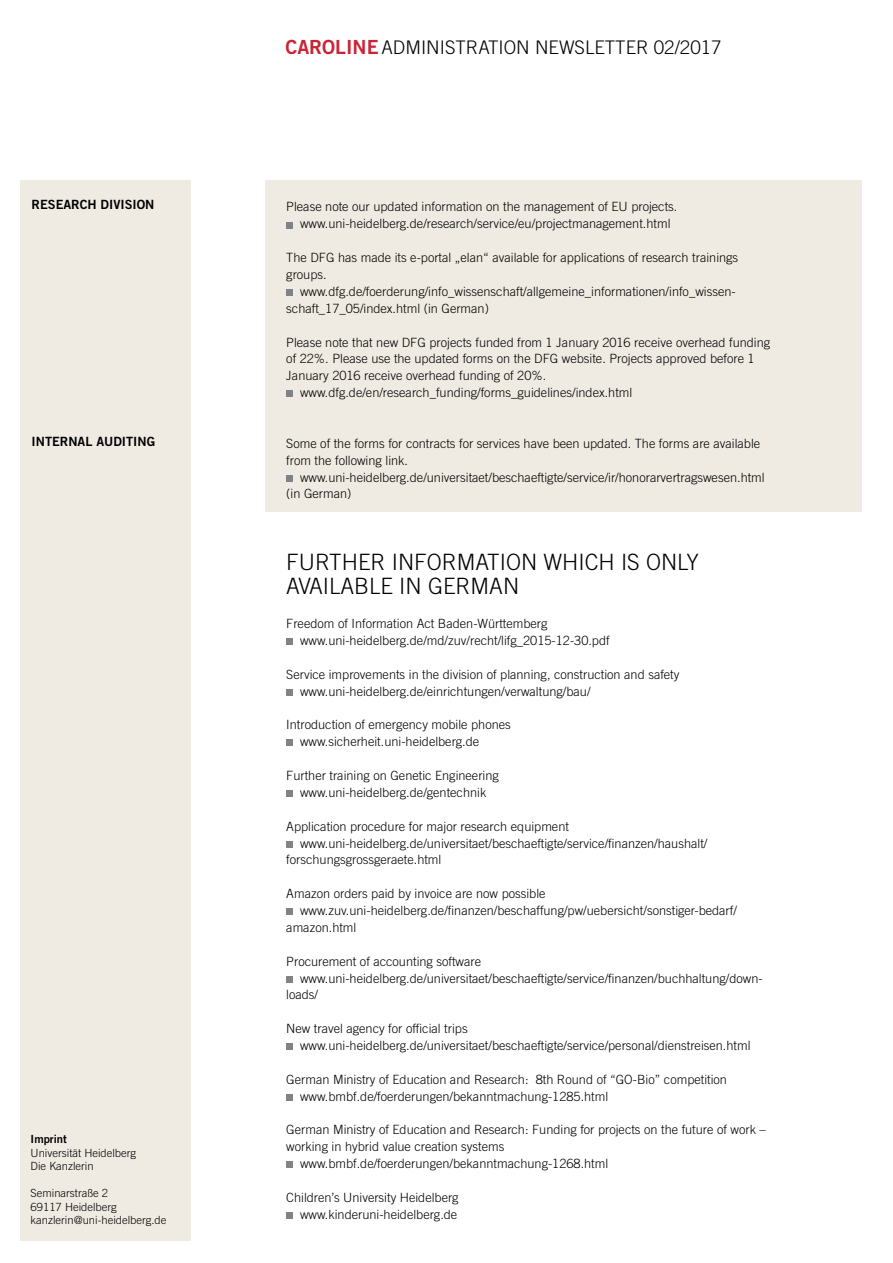
<style>
.page{position:relative;width:893px;height:1263px;background:#fff}
.page>*{position:absolute;margin:0;border:0;box-sizing:border-box;transform-origin:0 0}
.Caro_Headlines{font:300 22.5px/24px "Trade Gothic LT Std";color:#000}
._01_Firmierung{font:300 18.75px "Trade Gothic LT Std";color:#000}
.Caro_Fließtext{font:300 12.75px/16.8px "Trade Gothic LT Std";color:#000}
.Navi_EInrichtung{font:12.75px "Trade Gothic LT Std Bd 2";color:#000}
.t1{font:300 11.25px "Trade Gothic LT Std";color:#000}
.t2{font:11.25px "Trade Gothic LT Std Bd 2";color:#000}
.s1{font-family:"Trade Gothic LT Std Bd 2";font-weight:400;font-size:19.5px;color:#c92435}
</style>
<div class="page">
<div style="left:265px;top:180px;width:596px;height:332px;background:#efebe3"></div>
<div style="left:20px;top:180px;width:171px;height:1060px;background:#efebe3"></div>
<div style="left:286px;top:222px;width:7px;height:6px;background:#808285"></div>
<div style="left:286px;top:289px;width:7px;height:7px;background:#808285"></div>
<div style="left:286px;top:390px;width:7px;height:7px;background:#808285"></div>
<div style="left:286px;top:475px;width:7px;height:6px;background:#808285"></div>
<div style="left:286px;top:638px;width:7px;height:7px;background:#808285"></div>
<div style="left:286px;top:689px;width:7px;height:7px;background:#808285"></div>
<div style="left:286px;top:740px;width:7px;height:6px;background:#808285"></div>
<div style="left:286px;top:790px;width:7px;height:7px;background:#808285"></div>
<div style="left:286px;top:841px;width:7px;height:6px;background:#808285"></div>
<div style="left:286px;top:908px;width:7px;height:7px;background:#808285"></div>
<div style="left:286px;top:976px;width:7px;height:6px;background:#808285"></div>
<div style="left:286px;top:1043px;width:7px;height:7px;background:#808285"></div>
<div style="left:286px;top:1094px;width:7px;height:7px;background:#808285"></div>
<div style="left:286px;top:1161px;width:7px;height:7px;background:#808285"></div>
<div style="left:286px;top:1212px;width:7px;height:7px;background:#808285"></div>
<p class="Navi_EInrichtung" style="left:32px;top:196px;width:124px">RESEARCH DIVISION</p>
<p class="Navi_EInrichtung" style="left:32px;top:433px;width:125px">INTERNAL AUDITING</p>
<p class="t2" style="left:31px;top:1132px;width:38px">Imprint</p>
<p class="t1" style="left:31px;top:1146px;width:107px">Universität Heidelberg</p>
<p class="t1" style="left:31px;top:1159px;width:65px">Die Kanzlerin</p>
<p class="t1" style="left:31px;top:1186px;width:79px">Seminarstraße 2</p>
<p class="t1" style="left:31px;top:1200px;width:88px">69117 Heidelberg</p>
<p class="t1" style="left:31px;top:1213px;width:137px">kanzlerin@uni-heidelberg.de</p>
<p class="_01_Firmierung" style="left:285px;top:36px;width:438px"><span class="s1">CAROLINE</span> ADMINISTRATION NEWSLETTER 02/2017</p>
<p class="Caro_Fließtext" style="left:286px;top:198px;width:393px">Please note our updated information on the management of EU projects.</p>
<p class="Caro_Fließtext" style="left:300px;top:215px;width:372px">www.uni-heidelberg.de/research/service/eu/projectmanagement.html</p>
<p class="Caro_Fließtext" style="left:286px;top:249px;width:453px">The DFG has made its e-portal „elan“ available for applications of research trainings groups.</p>
<p class="Caro_Fließtext" style="left:286px;top:283px;width:451px;text-indent:14px">www.dfg.de/foerderung/info_wissenschaft/allgemeine_informationen/info_wissen&shy;schaft_17_05/index.html (in German)</p>
<p class="Caro_Fließtext" style="left:286px;top:333px;width:485px">Please note that new DFG projects funded from 1 January 2016 receive overhead funding of 22%. Please use the updated forms on the DFG website. Projects approved before 1<br>January 2016 receive overhead funding of 20%.</p>
<p class="Caro_Fließtext" style="left:300px;top:384px;width:334px">www.dfg.de/en/research_funding/forms_guidelines/index.html</p>
<p class="Caro_Fließtext" style="left:286px;top:435px;width:475px">Some of the forms for contracts for services have been updated. The forms are available from the following link.</p>
<p class="Caro_Fließtext" style="left:286px;top:468px;width:480px;text-indent:14px">www.uni-heidelberg.de/universitaet/beschaeftigte/service/ir/honorarvertragswesen.html (in German)</p>
<p class="Caro_Headlines" style="left:286px;top:550px;width:414px">FURTHER INFORMATION WHICH IS ONLY<br>AVAILABLE IN GERMAN</p>
<p class="Caro_Fließtext" style="left:286px;top:615px;width:263px">Freedom of Information Act Baden-Württemberg</p>
<p class="Caro_Fließtext" style="left:300px;top:632px;width:311px">www.uni-heidelberg.de/md/zuv/recht/lifg_2015-12-30.pdf</p>
<p class="Caro_Fließtext" style="left:286px;top:666px;width:395px">Service improvements in the division of planning, construction and safety</p>
<p class="Caro_Fließtext" style="left:300px;top:682px;width:292px">www.uni-heidelberg.de/einrichtungen/verwaltung/bau/</p>
<p class="Caro_Fließtext" style="left:286px;top:716px;width:226px">Introduction of emergency mobile phones</p>
<p class="Caro_Fließtext" style="left:300px;top:733px;width:181px">www.sicherheit.uni-heidelberg.de</p>
<p class="Caro_Fließtext" style="left:286px;top:767px;width:214px">Further training on Genetic Engineering</p>
<p class="Caro_Fließtext" style="left:300px;top:784px;width:188px">www.uni-heidelberg.de/gentechnik</p>
<p class="Caro_Fließtext" style="left:286px;top:817px;width:284px">Application procedure for major research equipment</p>
<p class="Caro_Fließtext" style="left:286px;top:834px;width:423px;text-indent:14px">www.uni-heidelberg.de/universitaet/beschaeftigte/service/finanzen/haushalt/ forschungsgrossgeraete.html</p>
<p class="Caro_Fließtext" style="left:286px;top:885px;width:261px">Amazon orders paid by invoice are now possible</p>
<p class="Caro_Fließtext" style="left:286px;top:902px;width:452px;text-indent:14px">www.zuv.uni-heidelberg.de/finanzen/beschaffung/pw/uebersicht/sonstiger-bedarf/ amazon.html</p>
<p class="Caro_Fließtext" style="left:286px;top:952px;width:196px">Procurement of accounting software</p>
<p class="Caro_Fließtext" style="left:286px;top:969px;width:478px;text-indent:14px">www.uni-heidelberg.de/universitaet/beschaeftigte/service/finanzen/buchhaltung/down&shy;loads/</p>
<p class="Caro_Fließtext" style="left:286px;top:1020px;width:183px">New travel agency for official trips</p>
<p class="Caro_Fließtext" style="left:300px;top:1037px;width:452px">www.uni-heidelberg.de/universitaet/beschaeftigte/service/personal/dienstreisen.html</p>
<p class="Caro_Fließtext" style="left:286px;top:1071px;width:442px">German Ministry of Education and Research: 8th Round of “GO-Bio” competition</p>
<p class="Caro_Fließtext" style="left:300px;top:1087px;width:310px">www.bmbf.de/foerderungen/bekanntmachung-1285.html</p>
<p class="Caro_Fließtext" style="left:286px;top:1121px;width:481px">German Ministry of Education and Research: Funding for projects on the future of work – working in hybrid value creation systems</p>
<p class="Caro_Fließtext" style="left:300px;top:1155px;width:310px">www.bmbf.de/foerderungen/bekanntmachung-1268.html</p>
<p class="Caro_Fließtext" style="left:286px;top:1189px;width:174px">Children’s University Heidelberg</p>
<p class="Caro_Fließtext" style="left:300px;top:1206px;width:159px">www.kinderuni-heidelberg.de</p>
</div>
